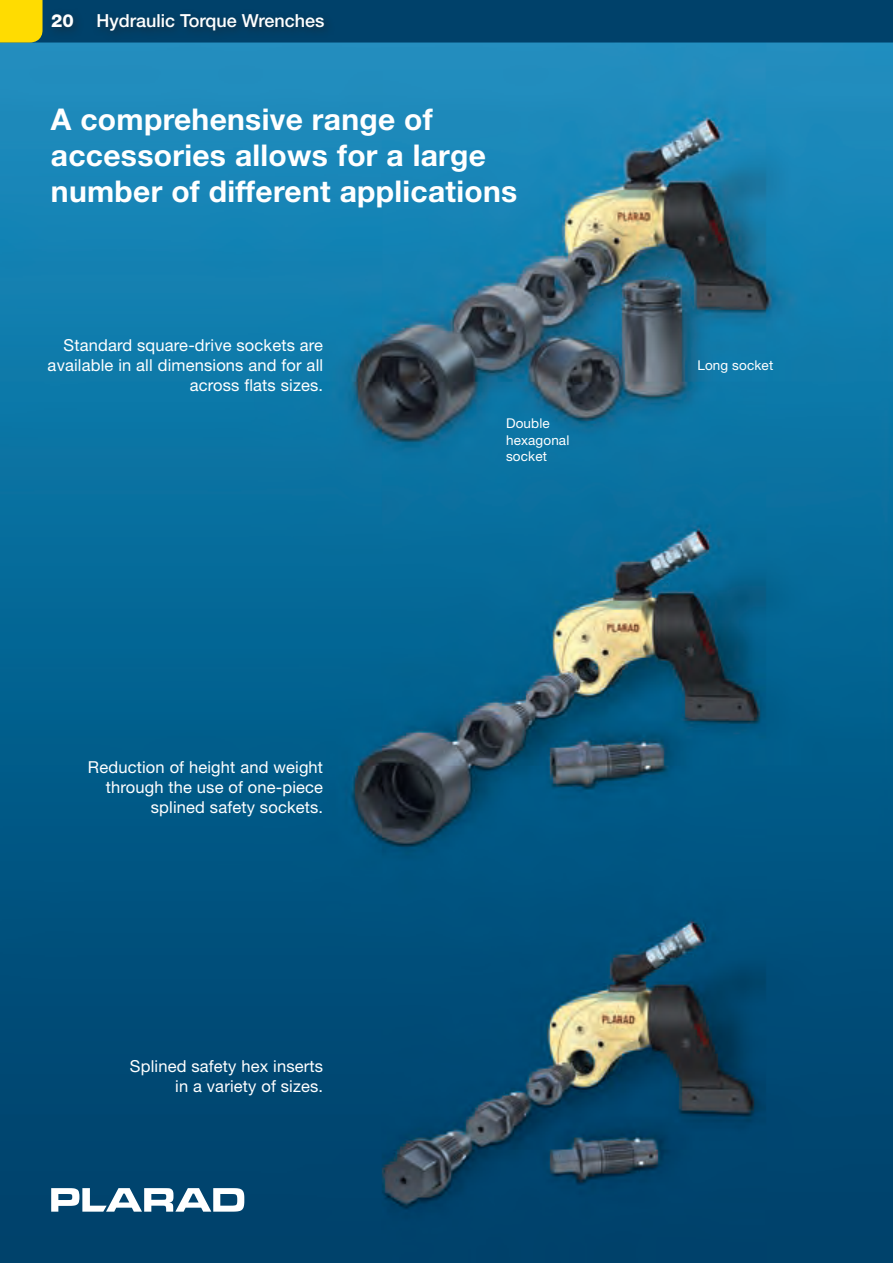
<style>
.page{position:relative;width:893px;height:1263px;background:#fff}
.page>*{position:absolute;margin:0;border:0;box-sizing:border-box;transform-origin:0 0}
.t1{font:700 30px/36px "Helvetica Neue";letter-spacing:.01em;color:#fff}
.t2{font:500 18px "Helvetica Neue";color:#fff}
.t3{font:800 18px "Helvetica Neue";color:#fff}
.t4{font:16.5px/19.8px "Helvetica Neue";letter-spacing:.01em;color:#fff;text-align:right}
.t5{font:13.5px/16.2px "Helvetica Neue";letter-spacing:.01em;color:#fff}
</style>
<div class="page">
<img style="left:0;top:43px;width:893px;height:1220px">
<svg style="left:51px;top:1188px;width:193px;height:24px"></svg>
<svg style="left:0;top:0;width:893px;height:43px;background:#104b64"></svg>
<div style="left:46px;top:7px;width:289px;height:35px;background:#013f66"></div>
<p class="t3" style="left:51px;top:10px;width:24px">20</p>
<p class="t2" style="left:96px;top:10px;width:230px">Hydraulic Torque Wrenches</p>
<h1 class="t1" style="left:51px;top:100px;width:468px">A comprehensive range of accessories allows for a large number of different applications</h1>
<p class="t4" style="left:48px;top:335px;width:277px">Standard square-drive sockets are available in all dimensions and for all across flats sizes.</p>
<p class="t4" style="left:88px;top:757px;width:237px">Reduction of height and weight through the use of one-piece splined safety sockets.</p>
<p class="t4" style="left:130px;top:1056px;width:195px">Splined safety hex inserts in a variety of sizes.</p>
<p class="t5" style="left:506px;top:415px;width:65px">Double hexagonal socket</p>
<p class="t5" style="left:697px;top:357px;width:77px">Long socket</p>
</div>
